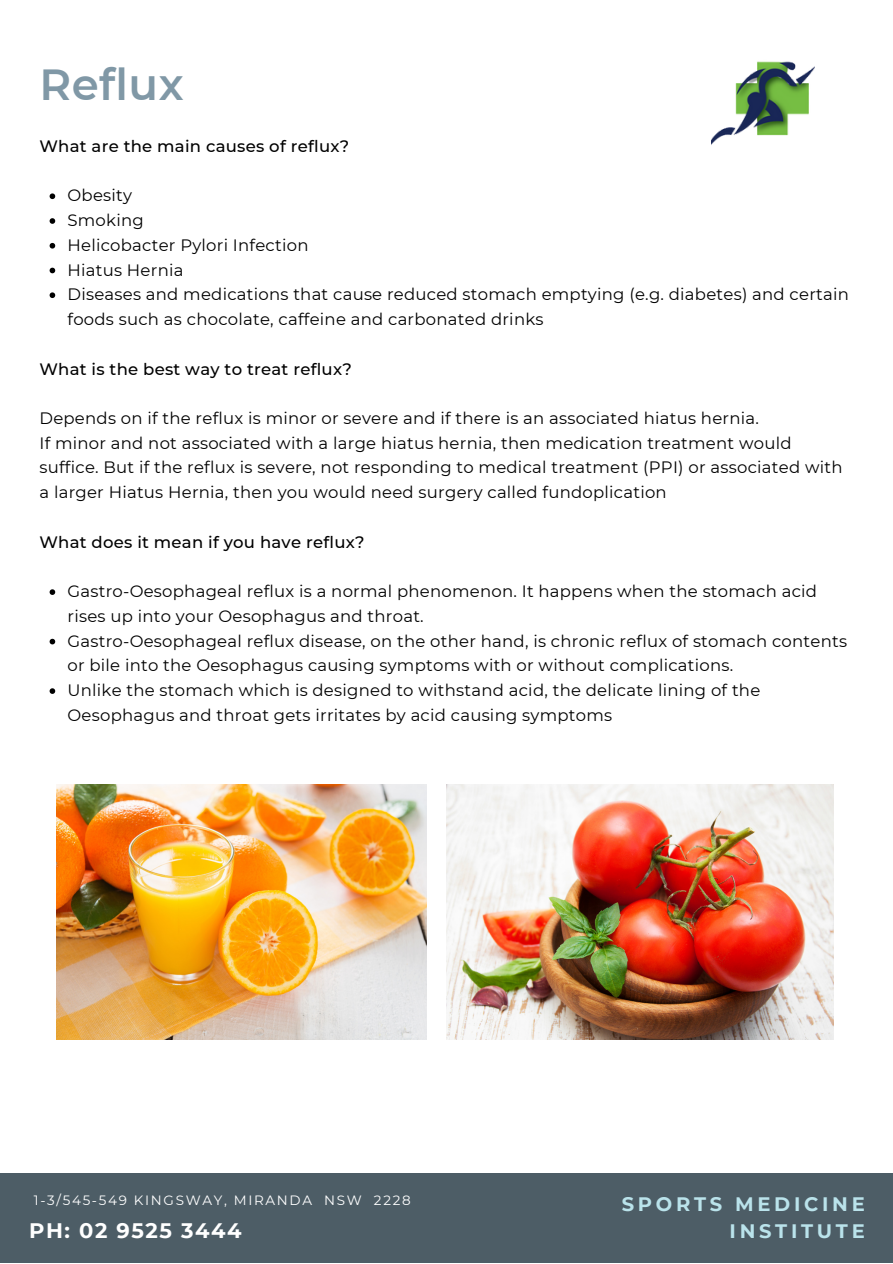
<style>
.page{position:relative;width:893px;height:1264px;background:#fff}
.page>*{position:absolute;margin:0;border:0;box-sizing:border-box;transform-origin:0 0}
.t1{font:600 43.5px "Montserrat";letter-spacing:.01em;color:#8098a6}
.t2{font:700 21px "Montserrat";letter-spacing:.075em;color:#fff}
.t3{font:700 19.5px/27px "Montserrat";letter-spacing:.19em;color:#bae3eb;text-align:right}
.t4{font:16.5px/24.8px "Montserrat";letter-spacing:.015em;color:#000}
.t5{font:500 16.5px "Montserrat";letter-spacing:.015em;color:#000}
.t6{font:13.5px "Montserrat";letter-spacing:.125em;color:#fff}
</style>
<div class="page">
<div style="left:0;top:1173px;width:892px;height:89px;background:#4d5d66"></div>
<svg style="left:50px;top:193px;width:5px;height:6px"></svg>
<svg style="left:50px;top:218px;width:5px;height:6px"></svg>
<svg style="left:50px;top:243px;width:5px;height:5px"></svg>
<svg style="left:50px;top:268px;width:5px;height:5px"></svg>
<svg style="left:50px;top:292px;width:5px;height:6px"></svg>
<svg style="left:50px;top:589px;width:5px;height:6px"></svg>
<svg style="left:50px;top:638px;width:5px;height:6px"></svg>
<svg style="left:50px;top:688px;width:5px;height:6px"></svg>
<img style="left:57px;top:784px;width:369px;height:255px">
<img style="left:446px;top:784px;width:387px;height:255px">
<img style="left:711px;top:61px;width:103px;height:84px">
<h1 class="t1" style="left:39px;top:58px;width:146px">Reflux</h1>
<p class="t5" style="left:39px;top:136px;width:311px">What are the main causes of reflux?</p>
<p class="t4" style="left:67px;top:183px;width:782px">Obesity<br>Smoking<br>Helicobacter Pylori Infection<br>Hiatus Hernia<br>Diseases and medications that cause reduced stomach emptying (e.g. diabetes) and certain foods such as chocolate, caffeine and carbonated drinks</p>
<p class="t5" style="left:39px;top:358px;width:314px">What is the best way to treat reflux?</p>
<p class="t4" style="left:39px;top:406px;width:804px">Depends on if the reflux is minor or severe and if there is an associated hiatus hernia.<br>If minor and not associated with a large hiatus hernia, then medication treatment would suffice. But if the reflux is severe, not responding to medical treatment (PPI) or associated with a larger Hiatus Hernia, then you would need surgery called fundoplication</p>
<p class="t5" style="left:39px;top:531px;width:326px">What does it mean if you have reflux?</p>
<p class="t4" style="left:67px;top:579px;width:781px">Gastro-Oesophageal reflux is a normal phenomenon. It happens when the stomach acid rises up into your Oesophagus and throat.<br>Gastro-Oesophageal reflux disease, on the other hand, is chronic reflux of stomach contents or bile into the Oesophagus causing symptoms with or without complications.<br>Unlike the stomach which is designed to withstand acid, the delicate lining of the Oesophagus and throat gets irritates by acid causing symptoms</p>
<p class="t6" style="left:34px;top:1191px;width:378px">1-3/545-549 KINGSWAY, MIRANDA NSW 2228</p>
<p class="t2" style="left:29px;top:1217px;width:214px">PH: 02 9525 3444</p>
<p class="t3" style="left:621px;top:1190px;width:244px">SPORTS MEDICINE<br>INSTITUTE</p>
</div>
